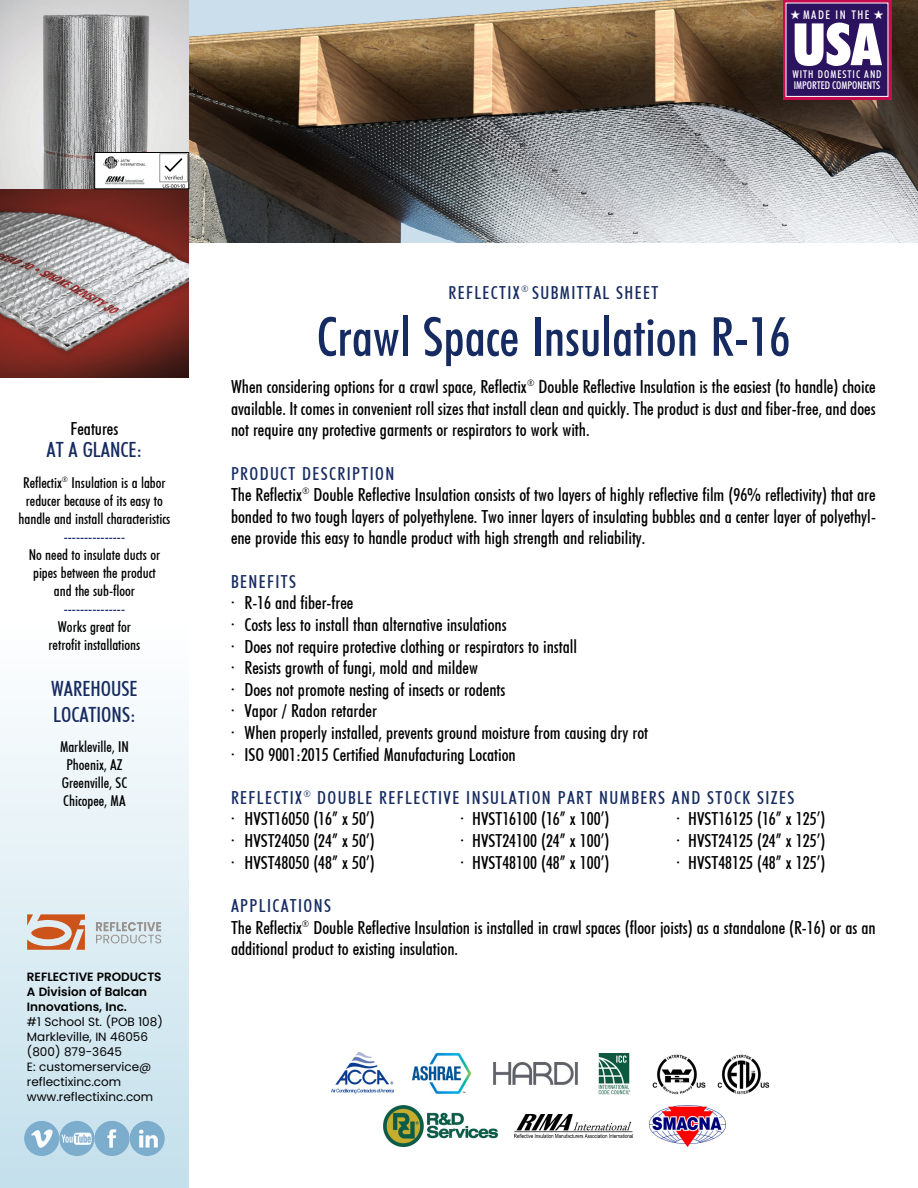
<style>
.page{position:relative;width:918px;height:1188px;background:#fff}
.page>*{position:absolute;margin:0;border:0;box-sizing:border-box;transform-origin:0 0}
.t1{font:58.5px "Futuri Condensed Extra Bold SWFTE";color:#fff}
.t2{font:54px "Futuri Condensed Regular SWFTE";color:#162b61}
.t3{font:21px "Futuri Condensed Regular SWFTE";color:#162b61}
.t4{font:18px/21.6px "Futuri Condensed Regular SWFTE";color:#000;text-align:justify}
.t5{font:18px "Futuri Condensed Regular SWFTE";letter-spacing:.075em;color:#162b61}
.t6{font:15px "Futuri Condensed Regular SWFTE";color:#000}
.t7{font:15px "Futuri Condensed Regular SWFTE";color:#162b61}
.t8{font:12px "Poppins";color:#000}
.t9{font:600 12px "Poppins";color:#000}
.t10{font:12px "Futuri Condensed Regular SWFTE";letter-spacing:.125em;color:#fff}
.t11{font:10.8px "Futuri Condensed Regular SWFTE";letter-spacing:-.005em;color:#fff}
.t12{font:10.8px "Futuri Condensed Regular SWFTE";letter-spacing:.09em;color:#fff}
</style>
<div class="page">
<div style="left:0;top:621px;width:189px;height:567px;background:linear-gradient(to bottom,#fff,#c3dfeb)"></div>
<img style="left:0;top:189px;width:189px;height:189px">
<svg style="left:0;top:0;width:189px;height:189px;background:#b3b3b3"></svg>
<img style="left:189px;top:0;width:729px;height:243px">
<svg style="left:783px;top:0;width:108px;height:100px"></svg>
<div style="left:786px;top:3px;width:102px;height:93px;background:#2c135f"></div>
<img style="left:96px;top:154px;width:91px;height:33px">
<div style="left:94px;top:152px;width:95px;height:37px;border:1px solid #000"></div>
<img style="left:331px;top:1053px;width:63px;height:41px">
<img style="left:413px;top:1053px;width:58px;height:41px">
<img style="left:493px;top:1063px;width:84px;height:22px">
<img style="left:598px;top:1054px;width:33px;height:41px">
<img style="left:653px;top:1054px;width:52px;height:41px">
<img style="left:717px;top:1054px;width:53px;height:41px">
<img style="left:383px;top:1106px;width:114px;height:40px">
<img style="left:515px;top:1115px;width:117px;height:23px">
<img style="left:649px;top:1105px;width:76px;height:41px">
<img style="left:24px;top:1121px;width:35px;height:35px;border-radius:50%">
<img style="left:59px;top:1121px;width:35px;height:35px;border-radius:50%">
<img style="left:94px;top:1121px;width:36px;height:35px;border-radius:50%">
<img style="left:130px;top:1121px;width:35px;height:35px;border-radius:50%">
<svg style="left:96px;top:922px;width:65px;height:21px"></svg>
<svg style="left:27px;top:914px;width:58px;height:36px;background:#d49679"></svg>
<p class="t10" style="left:790px;top:8px;width:95px">★MADE IN THE ★</p>
<p class="t1" style="left:793px;top:11px;width:90px">USA</p>
<p class="t11" style="left:794px;top:79px;width:88px">IMPORTED COMPONENTS</p>
<p class="t12" style="left:792px;top:68px;width:91px">WITH DOMESTIC AND</p>
<p class="t4" style="left:71px;top:418px;width:49px">Features</p>
<p class="t3" style="left:47px;top:438px;width:97px">AT A GLANCE:</p>
<p class="t6" style="left:23px;top:474px;width:144px">Reflectix<sup>®</sup> Insulation is a labor</p>
<p class="t6" style="left:26px;top:492px;width:139px">reducer because of its easy to</p>
<p class="t6" style="left:19px;top:510px;width:153px">handle and install characteristics</p>
<p class="t7" style="left:64px;top:528px;width:63px">---------------</p>
<p class="t6" style="left:29px;top:546px;width:133px">No need to insulate ducts or</p>
<p class="t6" style="left:33px;top:564px;width:124px">pipes between the product</p>
<p class="t6" style="left:54px;top:582px;width:83px">and the sub-floor</p>
<p class="t7" style="left:64px;top:600px;width:63px">---------------</p>
<p class="t6" style="left:58px;top:618px;width:75px">Works great for</p>
<p class="t6" style="left:49px;top:636px;width:93px">retrofit installations</p>
<p class="t3" style="left:51px;top:677px;width:88px">WAREHOUSE</p>
<p class="t3" style="left:53px;top:702px;width:84px">LOCATIONS:</p>
<p class="t6" style="left:60px;top:738px;width:70px">Markleville, IN</p>
<p class="t6" style="left:66px;top:756px;width:58px">Phoenix, AZ</p>
<p class="t6" style="left:62px;top:774px;width:67px">Greenville, SC</p>
<p class="t6" style="left:63px;top:792px;width:64px">Chicopee, MA</p>
<p class="t9" style="left:27px;top:968px;width:136px">REFLECTIVE PRODUCTS</p>
<p class="t9" style="left:27px;top:983px;width:122px">A Division of Balcan</p>
<p class="t9" style="left:27px;top:998px;width:102px">Innovations, Inc.</p>
<p class="t8" style="left:27px;top:1013px;width:137px">#1 School St. (POB 108)</p>
<p class="t8" style="left:27px;top:1028px;width:123px">Markleville, IN 46056</p>
<p class="t8" style="left:27px;top:1043px;width:97px">(800) 879-3645</p>
<p class="t8" style="left:27px;top:1058px;width:126px">E: customerservice@</p>
<p class="t8" style="left:27px;top:1073px;width:96px">reflectixinc.com</p>
<p class="t8" style="left:27px;top:1088px;width:128px">www.reflectixinc.com</p>
<p class="t5" style="left:449px;top:282px;width:211px">REFLECTIX<sup>®</sup> SUBMITTAL SHEET</p>
<p class="t2" style="left:317px;top:306px;width:475px">Crawl Space Insulation R-16</p>
<p class="t4" style="left:231px;top:376px;width:646px">When considering options for a crawl space, Reflectix<sup>®</sup> Double Reflective Insulation is the easiest (to handle) choice available. It comes in convenient roll sizes that install clean and quickly. The product is dust and fiber-free, and does not require any protective garments or respirators to work with.</p>
<p class="t5" style="left:231px;top:463px;width:165px">PRODUCT DESCRIPTION</p>
<p class="t4" style="left:231px;top:484px;width:646px">The Reflectix<sup>®</sup> Double Reflective Insulation consists of two layers of highly reflective film (96% reflectivity) that are bonded to two tough layers of polyethylene. Two inner layers of insulating bubbles and a center layer of polyethyl&shy;ene provide this easy to handle product with high strength and reliability.</p>
<p class="t5" style="left:231px;top:571px;width:67px">BENEFITS</p>
<p class="t4" style="left:231px;top:592px;width:124px">• R-16 and fiber-free</p>
<p class="t4" style="left:231px;top:614px;width:277px">• Costs less to install than alternative insulations</p>
<p class="t4" style="left:231px;top:636px;width:347px">• Does not require protective clothing or respirators to install</p>
<p class="t4" style="left:231px;top:657px;width:248px">• Resists growth of fungi, mold and mildew</p>
<p class="t4" style="left:231px;top:679px;width:276px">• Does not promote nesting of insects or rodents</p>
<p class="t4" style="left:231px;top:700px;width:147px">• Vapor / Radon retarder</p>
<p class="t4" style="left:231px;top:722px;width:419px">• When properly installed, prevents ground moisture from causing dry rot</p>
<p class="t4" style="left:231px;top:744px;width:286px">• ISO 9001:2015 Certified Manufacturing Location</p>
<p class="t5" style="left:231px;top:787px;width:565px">REFLECTIX<sup>®</sup> DOUBLE REFLECTIVE INSULATION PART NUMBERS AND STOCK SIZES</p>
<p class="t4" style="left:231px;top:808px;width:145px">• HVST16050 (16” x 50’)</p>
<p class="t4" style="left:460px;top:808px;width:150px">• HVST16100 (16” x 100’)</p>
<p class="t4" style="left:676px;top:808px;width:150px">• HVST16125 (16” x 125’)</p>
<p class="t4" style="left:231px;top:830px;width:145px">• HVST24050 (24” x 50’)</p>
<p class="t4" style="left:460px;top:830px;width:150px">• HVST24100 (24” x 100’)</p>
<p class="t4" style="left:676px;top:830px;width:150px">• HVST24125 (24” x 125’)</p>
<p class="t4" style="left:231px;top:852px;width:145px">• HVST48050 (48” x 50’)</p>
<p class="t4" style="left:460px;top:852px;width:150px">• HVST48100 (48” x 100’)</p>
<p class="t4" style="left:676px;top:852px;width:150px">• HVST48125 (48” x 125’)</p>
<p class="t5" style="left:231px;top:895px;width:102px">APPLICATIONS</p>
<p class="t4" style="left:231px;top:917px;width:646px">The Reflectix<sup>®</sup> Double Reflective Insulation is installed in crawl spaces (floor joists) as a standalone (R-16) or as an additional product to existing insulation.</p>
</div>
